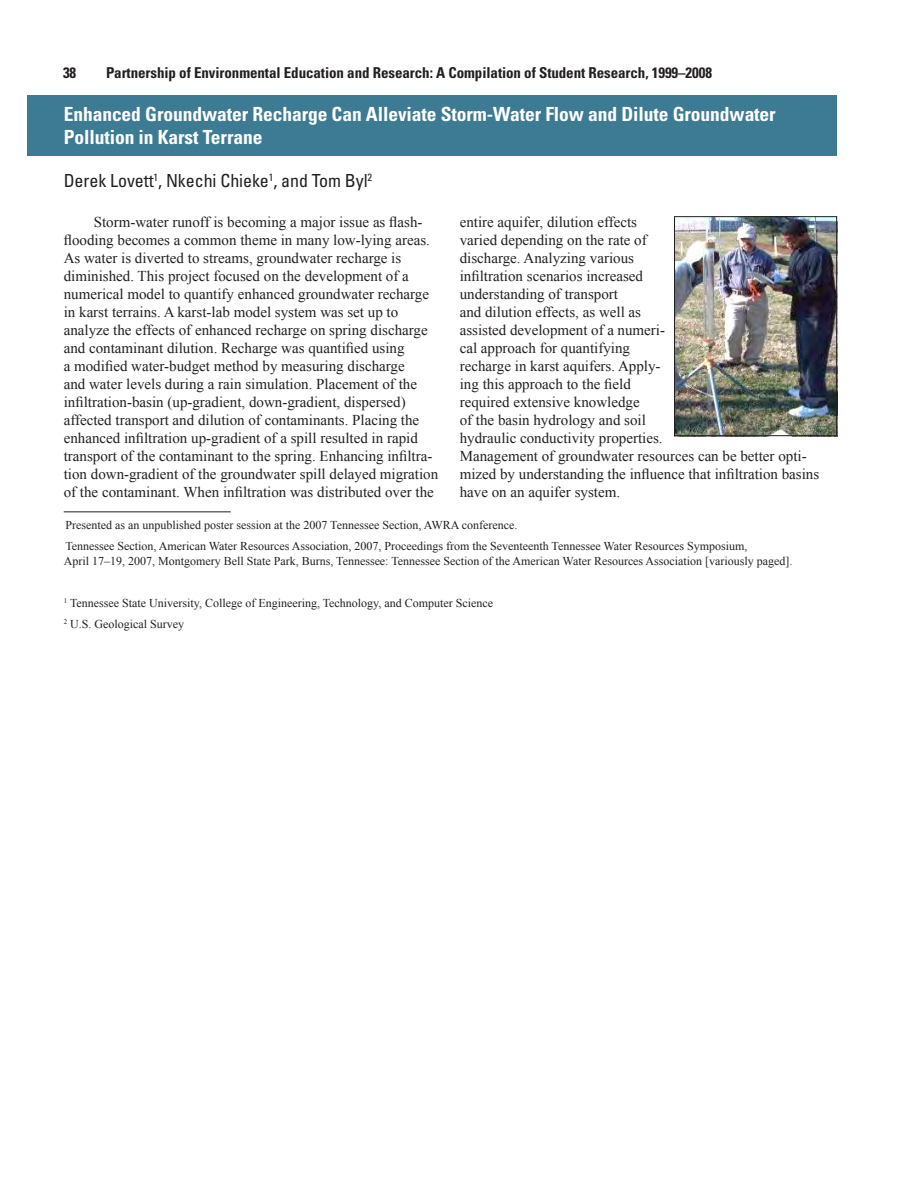
<style>
.page{position:relative;width:918px;height:1188px;background:#fff}
.page>*{position:absolute;margin:0;border:0;box-sizing:border-box;transform-origin:0 0}
.Heading_2{font:700 condensed 19.5px/22.5px "Univers";letter-spacing:-.005em;color:#fff}
.Heading_2-2{font:condensed 18px "Univers";letter-spacing:-.005em;color:#231f20}
.Body_Text{font:15px/18px "Times New Roman";color:#231f20}
.t1{font:700 condensed 15px "Univers";letter-spacing:-.005em;color:#231f20}
.Footnote{font:12px/15px "Times New Roman";color:#231f20}
</style>
<div class="page">
<div style="left:27px;top:95px;width:810px;height:61px;background:#3c7b93"></div>
<img style="left:676px;top:218px;width:159px;height:216px">
<div style="left:674px;top:216px;width:163px;height:220px;border:1px solid #231f20"></div>
<hr style="left:64px;top:512px;width:167px;height:1px;background:#231f20">
<p class="t1" style="left:63px;top:63px;width:15px">38</p>
<p class="t1" style="left:106px;top:63px;width:608px">Partnership of Environmental Education and Research: A Compilation of Student Research, 1999–2008</p>
<p class="Heading_2" style="left:64px;top:103px;width:714px">Enhanced Groundwater Recharge Can Alleviate Storm-Water Flow and Dilute Groundwater<br>Pollution in Karst Terrane</p>
<p class="Heading_2-2" style="left:64px;top:169px;width:310px">Derek Lovett<sup>1</sup>, Nkechi Chieke<sup>1</sup>, and Tom Byl<sup>2</sup></p>
<p class="Body_Text" style="left:64px;top:212px;width:376px;text-indent:30px">Storm-water runoff is becoming a major issue as flash&shy;flooding becomes a common theme in many low-lying areas.<br>As water is diverted to streams, groundwater recharge is diminished. This project focused on the development of a numerical model to quantify enhanced groundwater recharge in karst terrains. A karst-lab model system was set up to analyze the effects of enhanced recharge on spring discharge and contaminant dilution. Recharge was quantified using<br>a modified water-budget method by measuring discharge<br>and water levels during a rain simulation. Placement of the infiltration-basin (up-gradient, down-gradient, dispersed) affected transport and dilution of contaminants. Placing the enhanced infiltration up-gradient of a spill resulted in rapid transport of the contaminant to the spring. Enhancing infiltra&shy;tion down-gradient of the groundwater spill delayed migration of the contaminant. When infiltration was distributed over the</p>
<p class="Body_Text" style="left:460px;top:212px;width:361px">entire aquifer, dilution effects<br>varied depending on the rate of<br>discharge. Analyzing various<br>infiltration scenarios increased<br>understanding of transport<br>and dilution effects, as well as<br>assisted development of a numeri-<br>cal approach for quantifying<br>recharge in karst aquifers. Apply-<br>ing this approach to the field<br>required extensive knowledge<br>of the basin hydrology and soil<br>hydraulic conductivity properties.<br>Management of groundwater resources can be better opti&shy;mized by understanding the influence that infiltration basins have on an aquifer system.</p>
<p class="Footnote" style="left:65px;top:517px;width:453px">Presented as an unpublished poster session at the 2007 Tennessee Section, AWRA conference.</p>
<p class="Footnote" style="left:64px;top:538px;width:730px">Tennessee Section, American Water Resources Association, 2007, Proceedings from the Seventeenth Tennessee Water Resources Symposium,<br>April 17–19, 2007, Montgomery Bell State Park, Burns, Tennessee: Tennessee Section of the American Water Resources Association [variously paged].</p>
<p class="Footnote" style="left:64px;top:595px;width:431px"><sup>1</sup> Tennessee State University, College of Engineering, Technology, and Computer Science</p>
<p class="Footnote" style="left:64px;top:616px;width:122px"><sup>2</sup> U.S. Geological Survey</p>
</div>
